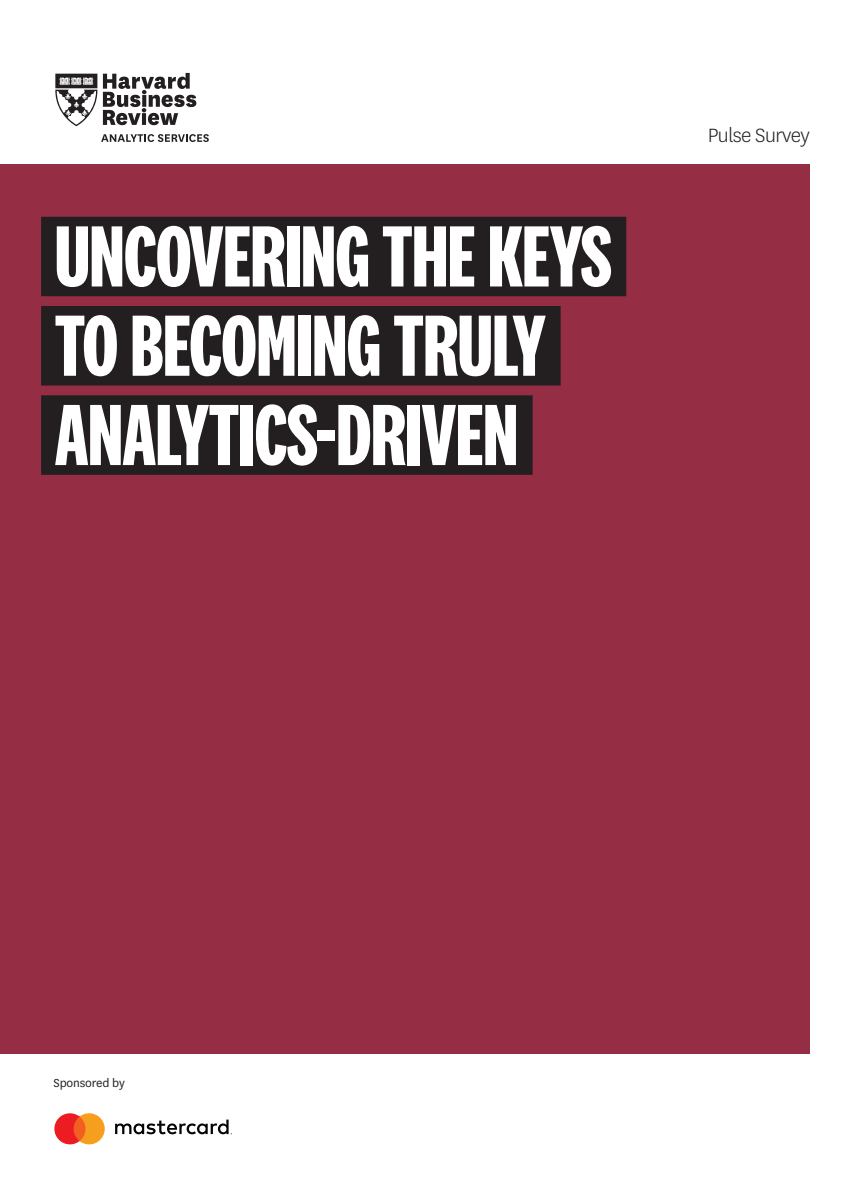
<style>
.page{position:relative;width:864px;height:1188px;background:#fff}
.page>*{position:absolute;margin:0;border:0;box-sizing:border-box;transform-origin:0 0}
.CVR_TITLE{font:700 90px "National 2 Compressed";letter-spacing:-.01em;color:#fff}
.t1{font:300 22.5px "National HBR";letter-spacing:-.025em;color:#231f20}
.t2{font:13.5px "National HBR";letter-spacing:-.01em;color:#231f20}
</style>
<div class="page">
<div style="left:0;top:165px;width:810px;height:889px;background:#952e45"></div>
<svg style="left:55px;top:72px;width:141px;height:55px"></svg>
<svg style="left:101px;top:134px;width:108px;height:8px"></svg>
<div style="left:41px;top:217px;width:585px;height:79px;background:#231f20"></div>
<div style="left:41px;top:306px;width:520px;height:80px;background:#231f20"></div>
<div style="left:41px;top:395px;width:492px;height:80px;background:#231f20"></div>
<svg style="left:54px;top:1113px;width:51px;height:31px"></svg>
<svg style="left:115px;top:1120px;width:117px;height:14px"></svg>
<p class="CVR_TITLE" style="left:55px;top:208px;width:559px">UNCOVERING THE KEYS</p>
<p class="CVR_TITLE" style="left:55px;top:298px;width:493px">TO BECOMING TRULY</p>
<p class="CVR_TITLE" style="left:55px;top:387px;width:465px">ANALYTICS-DRIVEN</p>
<p class="t1" style="left:708px;top:121px;width:104px">Pulse Survey</p>
<p class="t2" style="left:54px;top:1074px;width:73px">Sponsored by</p>
</div>
